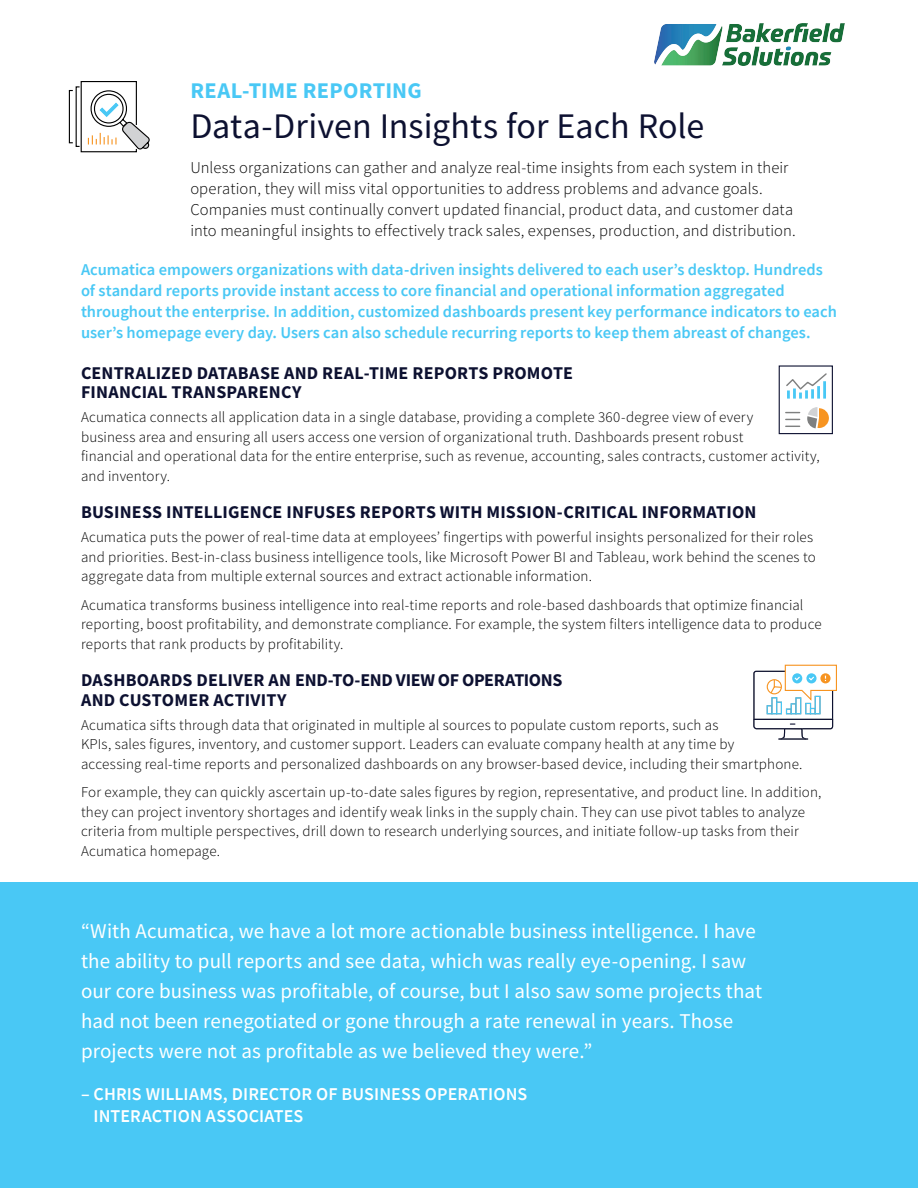
<style>
.page{position:relative;width:918px;height:1188px;background:#fff}
.page>*{position:absolute;margin:0;border:0;box-sizing:border-box;transform-origin:0 0}
.t1{font:36px "Source Sans Pro";color:#0d1131}
.t2{font:700 22.5px "Source Sans Pro";letter-spacing:.01em;color:#49c8f5}
.t3{font:21px/30px "Source Sans Pro";letter-spacing:.005em;color:#fff}
.t4{font:700 18px/19.5px "Source Sans Pro";letter-spacing:.01em;color:#0d1131}
.t5{font:600 18px/22.5px "Source Sans Pro";letter-spacing:.005em;color:#fff}
.t6{font:600 16.5px/21px "Source Sans Pro";color:#49c8f5}
.t7{font:300 16.5px/21px "Source Sans Pro";letter-spacing:.005em;color:#000}
.t8{font:300 15px/19.5px "Source Sans Pro";letter-spacing:.01em;color:#000}
</style>
<div class="page">
<div style="left:0;top:883px;width:918px;height:281px;background:#49c8f5"></div>
<svg style="left:68px;top:81px;width:82px;height:72px"></svg>
<div style="left:0;top:1136px;width:918px;height:52px;background:#49c8f5"></div>
<svg style="left:753px;top:664px;width:84px;height:76px"></svg>
<svg style="left:778px;top:365px;width:55px;height:70px"></svg>
<img style="left:654px;top:24px;width:191px;height:41px">
<h2 class="t2" style="left:190px;top:75px;width:233px">REAL-TIME REPORTING</h2>
<h1 class="t1" style="left:190px;top:104px;width:516px">Data-Driven Insights for Each Role</h1>
<p class="t7" style="left:190px;top:157px;width:607px">Unless organizations can gather and analyze real-time insights from each system in their operation, they will miss vital opportunities to address problems and advance goals.<br>Companies must continually convert updated financial, product data, and customer data into meaningful insights to effectively track sales, expenses, production, and distribution.</p>
<p class="t6" style="left:81px;top:259px;width:757px">Acumatica empowers organizations with data-driven insights delivered to each user’s desktop. Hundreds of standard reports provide instant access to core financial and operational information aggregated throughout the enterprise. In addition, customized dashboards present key performance indicators to each user’s homepage every day. Users can also schedule recurring reports to keep them abreast of changes.</p>
<p class="t4" style="left:81px;top:363px;width:494px">CENTRALIZED DATABASE AND REAL-TIME REPORTS PROMOTE<br>FINANCIAL TRANSPARENCY</p>
<p class="t8" style="left:81px;top:408px;width:740px">Acumatica connects all application data in a single database, providing a complete 360-degree view of every<br>business area and ensuring all users access one version of organizational truth. Dashboards present robust<br>financial and operational data for the entire enterprise, such as revenue, accounting, sales contracts, customer activity, and inventory.</p>
<p class="t4" style="left:81px;top:502px;width:677px">BUSINESS INTELLIGENCE INFUSES REPORTS WITH MISSION-CRITICAL INFORMATION</p>
<p class="t8" style="left:81px;top:528px;width:736px">Acumatica puts the power of real-time data at employees’ fingertips with powerful insights personalized for their roles and priorities. Best-in-class business intelligence tools, like Microsoft Power BI and Tableau, work behind the scenes to aggregate data from multiple external sources and extract actionable information.</p>
<p class="t8" style="left:81px;top:595px;width:742px">Acumatica transforms business intelligence into real-time reports and role-based dashboards that optimize financial reporting, boost profitability, and demonstrate compliance. For example, the system filters intelligence data to produce reports that rank products by profitability.</p>
<p class="t4" style="left:81px;top:670px;width:483px">DASHBOARDS DELIVER AN END-TO-END VIEW OF OPERATIONS<br>AND CUSTOMER ACTIVITY</p>
<p class="t8" style="left:81px;top:715px;width:723px">Acumatica sifts through data that originated in multiple al sources to populate custom reports, such as<br>KPIs, sales figures, inventory, and customer support. Leaders can evaluate company health at any time by<br>accessing real-time reports and personalized dashboards on any browser-based device, including their smartphone.</p>
<p class="t8" style="left:81px;top:783px;width:742px">For example, they can quickly ascertain up-to-date sales figures by region, representative, and product line. In addition, they can project inventory shortages and identify weak links in the supply chain. They can use pivot tables to analyze criteria from multiple perspectives, drill down to research underlying sources, and initiate follow-up tasks from their Acumatica homepage.</p>
<p class="t3" style="left:81px;top:915px;width:683px">“With Acumatica, we have a lot more actionable business intelligence. I have the ability to pull reports and see data, which was really eye-opening. I saw our core business was profitable, of course, but I also saw some projects that had not been renegotiated or gone through a rate renewal in years. Those projects were not as profitable as we believed they were.”</p>
<p class="t5" style="left:94px;top:1082px;width:435px;text-indent:-13px">– CHRIS WILLIAMS, DIRECTOR OF BUSINESS OPERATIONS<br>INTERACTION ASSOCIATES</p>
</div>
